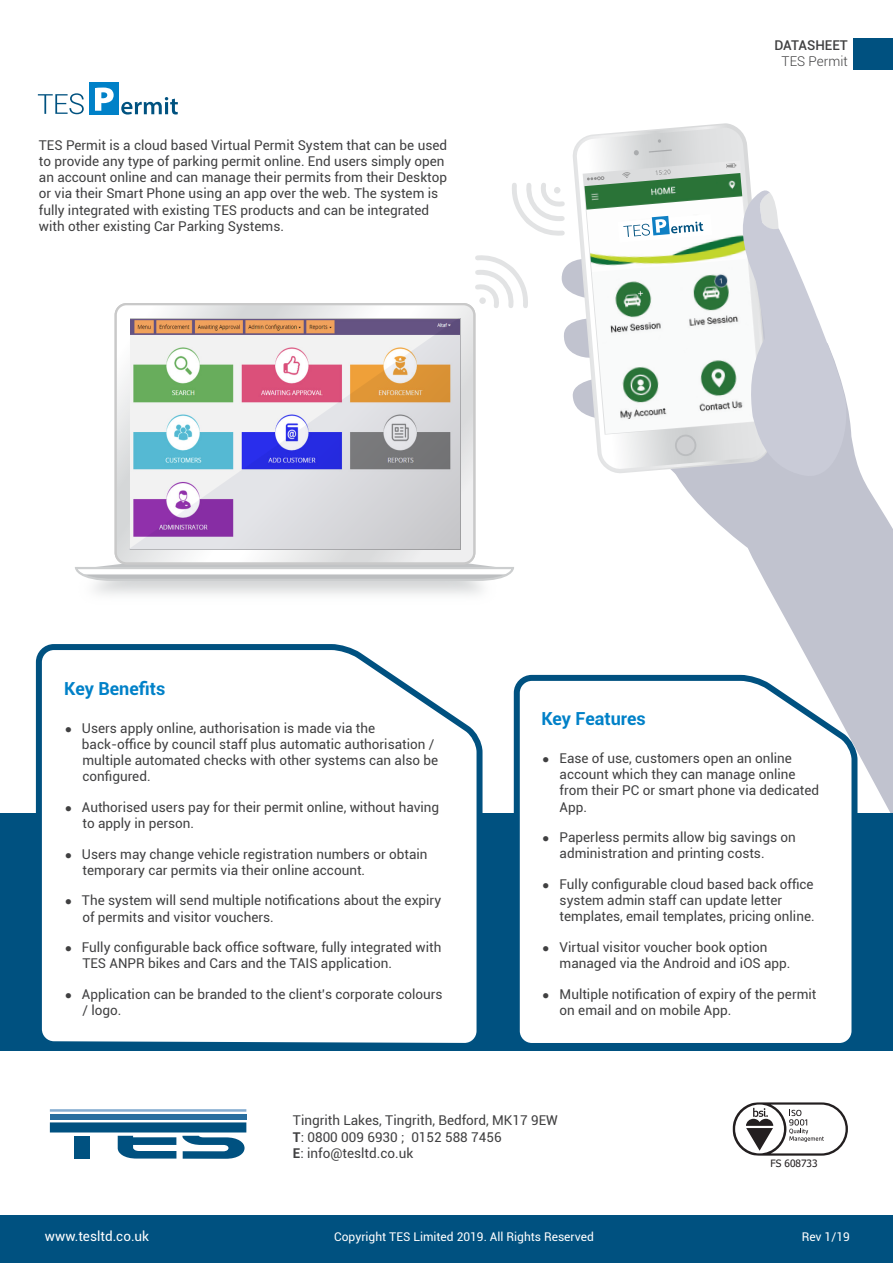
<style>
.page{position:relative;width:893px;height:1263px;background:#fff}
.page>*{position:absolute;margin:0;border:0;box-sizing:border-box;transform-origin:0 0}
.t1{font:700 18px "Roboto";color:#0081c8}
.t2{font:13.5px/16.2px "Roboto";color:#404041}
.t3{font:13.5px "Roboto";color:#fff}
.t4{font:500 13.5px "Roboto";color:#404041}
.t5{font:300 13.5px "Roboto";color:#404041}
.t6{font:12px "Roboto";color:#fff}
.t7{font:10.05px "Tahoma";color:#231f20}
.s1{font-weight:700}
</style>
<div class="page">
<svg style="left:684px;top:432px;width:209px;height:381px;fill:#c1c3cf"></svg>
<svg style="left:562px;top:262px;width:126px;height:224px"></svg>
<svg style="left:573px;top:125px;width:164px;height:348px"></svg>
<svg style="left:576px;top:128px;width:173px;height:342px"></svg>
<svg style="left:634px;top:150px;width:5px;height:5px"></svg>
<svg style="left:658px;top:139px;width:3px;height:4px"></svg>
<svg style="left:649px;top:149px;width:23px;height:4px"></svg>
<svg style="left:583px;top:160px;width:167px;height:275px"></svg>
<div style="left:676px;top:435px;width:20px;height:20px;background:#cfd0d2;border-radius:50%"></div>
<div style="left:675px;top:434px;width:22px;height:22px;border:2px solid #bbbdbf;border-radius:50%"></div>
<svg style="left:622px;top:171px;width:8px;height:2px"></svg>
<svg style="left:726px;top:163px;width:10px;height:5px"></svg>
<svg style="left:656px;top:169px;width:15px;height:4px"></svg>
<img style="left:584px;top:173px;width:167px;height:261px">
<svg style="left:618px;top:214px;width:94px;height:29px"></svg>
<svg style="left:725px;top:190px;width:126px;height:292px"></svg>
<div style="left:0;top:1216px;width:893px;height:47px;background:#005180"></div>
<div style="left:854px;top:39px;width:39px;height:31px;background:#005180"></div>
<div style="left:0;top:813px;width:893px;height:238px;background:#005180"></div>
<div style="left:35px;top:644px;width:448px;height:399px;background:#fff"></div>
<svg style="left:513px;top:672px;width:347px;height:371px"></svg>
<div style="left:89px;top:83px;width:29px;height:32px;background:#0081c8"></div>
<svg style="left:121px;top:97px;width:57px;height:18px"></svg>
<svg style="left:95px;top:88px;width:19px;height:23px"></svg>
<svg style="left:38px;top:93px;width:46px;height:21px"></svg>
<svg style="left:74px;top:563px;width:441px;height:19px"></svg>
<svg style="left:116px;top:306px;width:358px;height:257px"></svg>
<div style="left:115px;top:303px;width:360px;height:261px;border:2px solid #c9c9c9;border-radius:11px"></div>
<svg style="left:130px;top:318px;width:330px;height:231px"></svg>
<svg style="left:733px;top:1102px;width:115px;height:54px"></svg>
<div style="left:50px;top:1122px;width:196px;height:10px;background:#005180"></div>
<div style="left:50px;top:1115px;width:196px;height:5px;background:#286e9f"></div>
<hr style="left:50px;top:1109px;width:196px;height:3px;background:#86add1">
<div style="left:75px;top:1136px;width:15px;height:23px;background:#005180"></div>
<svg style="left:118px;top:1136px;width:58px;height:22px"></svg>
<svg style="left:182px;top:1136px;width:63px;height:23px"></svg>
<svg style="left:475px;top:255px;width:53px;height:53px"></svg>
<svg style="left:512px;top:183px;width:53px;height:53px"></svg>
<p class="t2" style="left:39px;top:136px;width:410px">TES Permit is a cloud based Virtual Permit System that can be used to provide any type of parking permit online. End users simply open an account online and can manage their permits from their Desktop or via their Smart Phone using an app over the web. The system is fully integrated with existing TES products and can be integrated with other existing Car Parking Systems.</p>
<p class="t4" style="left:774px;top:35px;width:75px">DATASHEET</p>
<p class="t5" style="left:782px;top:52px;width:68px">TES Permit</p>
<h1 class="t1" style="left:64px;top:675px;width:103px">Key Benefits</h1>
<p class="t2" style="left:82px;top:719px;width:358px;text-indent:-17px">● Users apply online, authorisation is made via the back-office by council staff plus automatic authorisation / multiple automated checks with other systems can also be configured.</p>
<p class="t2" style="left:82px;top:798px;width:358px;text-indent:-17px">● Authorised users pay for their permit online, without having to apply in person.</p>
<p class="t2" style="left:82px;top:845px;width:347px;text-indent:-17px">● Users may change vehicle registration numbers or obtain temporary car permits via their online account.</p>
<p class="t2" style="left:82px;top:892px;width:360px;text-indent:-17px">● The system will send multiple notifications about the expiry of permits and visitor vouchers.</p>
<p class="t2" style="left:82px;top:939px;width:360px;text-indent:-17px">● Fully configurable back office software, fully integrated with<br>TES ANPR bikes and Cars and the TAIS application.</p>
<p class="t2" style="left:82px;top:985px;width:362px;text-indent:-17px">● Application can be branded to the client’s corporate colours / logo.</p>
<h1 class="t1" style="left:541px;top:706px;width:106px">Key Features</h1>
<p class="t2" style="left:560px;top:749px;width:261px;text-indent:-17px">● Ease of use, customers open an online account which they can manage online from their PC or smart phone via dedicated<br>App.</p>
<p class="t2" style="left:560px;top:829px;width:238px;text-indent:-17px">● Paperless permits allow big savings on administration and printing costs.</p>
<p class="t2" style="left:560px;top:875px;width:257px;text-indent:-17px">● Fully configurable cloud based back office system admin staff can update letter templates, email templates, pricing online.</p>
<p class="t2" style="left:560px;top:938px;width:232px;text-indent:-17px">● Virtual visitor voucher book option managed via the Android and iOS app.</p>
<p class="t2" style="left:560px;top:985px;width:258px;text-indent:-17px">● Multiple notification of expiry of the permit on email and on mobile App.</p>
<p class="t2" style="left:293px;top:1112px;width:266px">Tingrith Lakes, Tingrith, Bedford, MK17 9EW<br><span class="s1">T</span>: 0800 009 6930 ; 0152 588 7456<br><span class="s1">E</span>: info@tesltd.co.uk</p>
<p class="t7" style="left:770px;top:1156px;width:49px">FS 608733</p>
<p class="t3" style="left:45px;top:1227px;width:106px">www.tesltd.co.uk</p>
<p class="t6" style="left:334px;top:1229px;width:261px">Copyright TES Limited 2019. All Rights Reserved</p>
<p class="t6" style="left:802px;top:1229px;width:50px">Rev 1/19</p>
</div>
